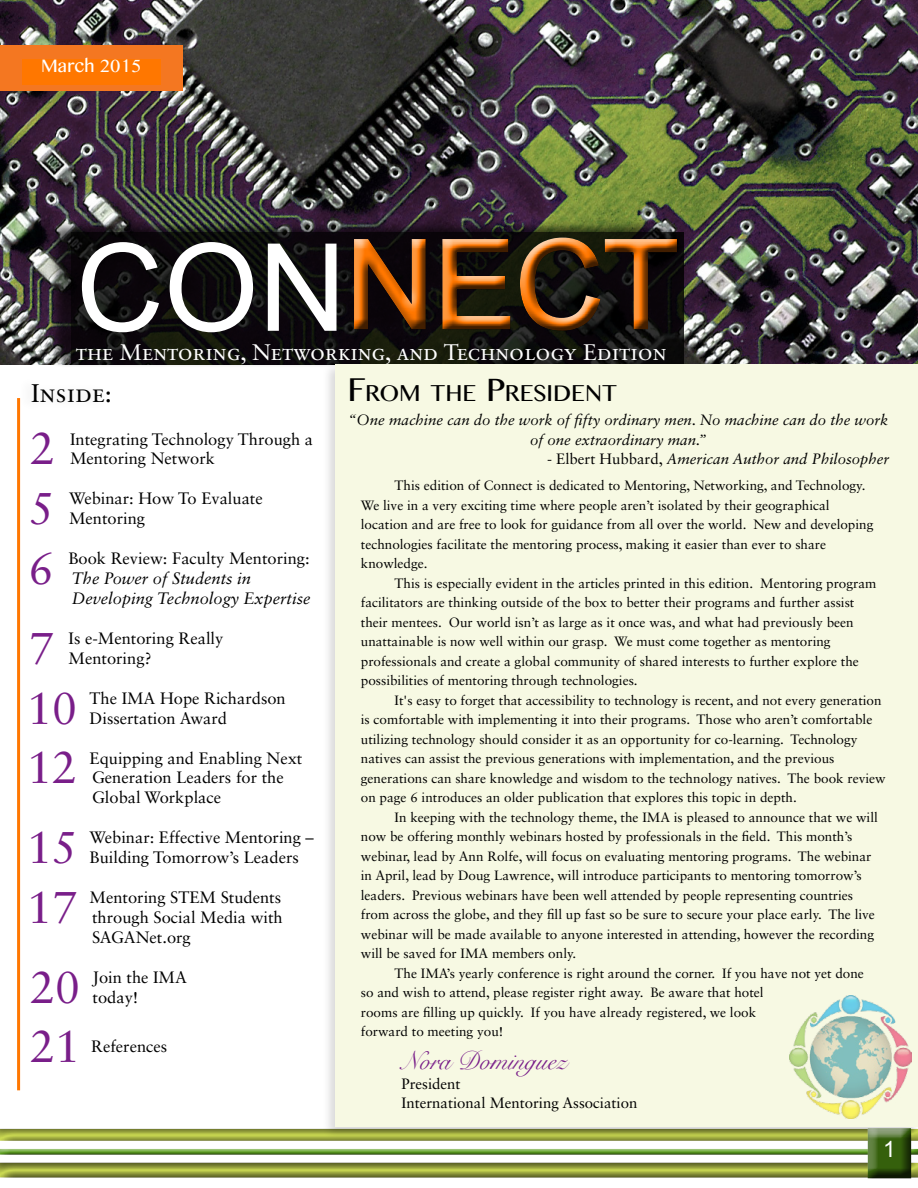
<style>
.page{position:relative;width:918px;height:1188px;background:#fff}
.page>*{position:absolute;margin:0;border:0;box-sizing:border-box;transform-origin:0 0}
.t1{font:121.8px "Arial";color:#f70}
.t2{font:121.8px "Arial";color:#fff}
.t3{font:44.85px "Sabon LT Std";color:#791e89}
.t4{font:25.5px "Snell Roundhand";color:#791e89}
.t5{font:25.5px "Sabon LT Std";color:#000}
.t6{font:23.1px "Malayalam MN";color:#000}
.t7{font:22.5px "Sabon LT Std";color:#fff}
.t8{font:22.5px "Arial";color:#fff}
.t9{font:18px "Malayalam MN";color:#fff}
.t10{font:16.5px/19.8px "Sabon LT Std";color:#000}
.t11{font:italic 16.5px/19.8px "Sabon LT Std";color:#000}
.t12{font:italic 15px/19.5px "Sabon LT Std";color:#000;text-align:center}
.t13{font:15px/19.5px "Sabon LT Std";color:#000}
.t14{font:13.5px/19.5px "Sabon LT Std";color:#000}
.s1{color:#fff}
.s2{font-size:33px}
.s3{font-style:normal}
</style>
<div class="page">
<div style="left:0;top:1161px;width:918px;height:18px;background:#000;opacity:.68"></div>
<div style="left:0;top:1126px;width:918px;height:16px;background:#000;opacity:.68"></div>
<div style="left:0;top:1146px;width:918px;height:9px;background:#000;opacity:.75"></div>
<div style="left:856px;top:1126px;width:60px;height:54px;background:#fff;opacity:.75"></div>
<div style="left:861px;top:1126px;width:57px;height:54px;background:#000;opacity:.75"></div>
<img style="left:0;top:0;width:918px;height:364px">
<div style="left:48px;top:219px;width:630px;height:149px;background:#000;opacity:.75"></div>
<svg style="left:71px;top:232px;width:613px;height:132px;background:#0e0d0d"></svg>
<div style="left:322px;top:361px;width:596px;height:779px;background:#000;opacity:.15"></div>
<div style="left:335px;top:364px;width:582px;height:763px;background:#f7f9e3"></div>
<img style="left:789px;top:996px;width:122px;height:122px">
<div style="left:0;top:45px;width:183px;height:46px;background:#f47721"></div>
<div style="left:22px;top:59px;width:138px;height:26px;background:#f70"></div>
<hr style="left:17px;top:398px;width:3px;height:692px;background:#f70">
<div style="left:343px;top:226px;width:343px;height:111px;background:#fff;opacity:.75"></div>
<div style="left:345px;top:232px;width:343px;height:110px;background:#000;opacity:.75"></div>
<h3 class="t9" style="left:41px;top:54px;width:102px">March 2015</h3>
<h1 class="t2" style="left:76px;top:208px;width:272px">CON</h1>
<h1 class="t1" style="left:346px;top:205px;width:333px">NECT</h1>
<h3 class="t7" style="left:76px;top:339px;width:592px">the Mentoring, Networking, and Technology Edition</h3>
<h3 class="t5" style="left:31px;top:378px;width:82px">Inside:</h3>
<h2 class="t3" style="left:30px;top:422px;width:41px">2<span class="s1">I</span></h2>
<p class="t10" style="left:70px;top:429px;width:245px">Integrating Technology Through a<br>Mentoring Network</p>
<h2 class="t3" style="left:29px;top:482px;width:41px">5<span class="s1">I</span></h2>
<p class="t10" style="left:69px;top:489px;width:195px">Webinar: How To Evaluate<br>Mentoring</p>
<h2 class="t3" style="left:29px;top:542px;width:41px">6<span class="s1">I</span></h2>
<p class="t10" style="left:69px;top:548px;width:243px">Book Review: Faculty Mentoring:</p>
<p class="t11" style="left:72px;top:568px;width:240px">The Power of Students in<br>Developing Technology Expertise</p>
<h2 class="t3" style="left:29px;top:621px;width:41px">7<span class="s1">I</span></h2>
<p class="t10" style="left:69px;top:628px;width:156px">Is e-Mentoring Really<br>Mentoring?</p>
<h2 class="t3" style="left:27px;top:681px;width:51px">10</h2>
<p class="t10" style="left:90px;top:688px;width:198px">The IMA Hope Richardson<br>Dissertation Award</p>
<h2 class="t3" style="left:27px;top:741px;width:51px">12</h2>
<p class="t10" style="left:90px;top:748px;width:214px">Equipping and Enabling Next<br>Generation Leaders for the<br>Global Workplace</p>
<h2 class="t3" style="left:27px;top:821px;width:51px">15</h2>
<p class="t10" style="left:90px;top:827px;width:226px">Webinar: Effective Mentoring –<br>Building Tomorrow’s Leaders</p>
<h2 class="t3" style="left:27px;top:881px;width:51px">17</h2>
<p class="t10" style="left:90px;top:887px;width:195px;text-align:justify">Mentoring STEM Students through Social Media with SAGANet.org</p>
<h2 class="t3" style="left:30px;top:960px;width:51px">20</h2>
<p class="t10" style="left:93px;top:967px;width:96px">Join the IMA today!</p>
<h2 class="t3" style="left:30px;top:1020px;width:51px">21</h2>
<p class="t10" style="left:91px;top:1036px;width:78px">References</p>
<h3 class="t6" style="left:347px;top:377px;width:271px"><span class="s2">F</span>ROM THE <span class="s2">P</span>RESIDENT</h3>
<p class="t12" style="left:348px;top:410px;width:542px">“One machine can do the work of fifty ordinary men. No machine can do the work of one extraordinary man.”</p>
<p class="t12" style="left:547px;top:449px;width:344px"><span class="s3">- Elbert Hubbard,</span> American Author and Philosopher</p>
<p class="t14" style="left:361px;top:476px;width:514px;text-indent:34px">This edition of Connect is dedicated to Mentoring, Networking, and Technology.<br>We live in a very exciting time where people aren’t isolated by their geographical location and are free to look for guidance from all over the world. New and developing technologies facilitate the mentoring process, making it easier than ever to share knowledge.</p>
<p class="t14" style="left:361px;top:573px;width:517px;text-indent:34px">This is especially evident in the articles printed in this edition. Mentoring program facilitators are thinking outside of the box to better their programs and further assist their mentees. Our world isn’t as large as it once was, and what had previously been unattainable is now well within our grasp. We must come together as mentoring professionals and create a global community of shared interests to further explore the possibilities of mentoring through technologies.</p>
<p class="t14" style="left:361px;top:690px;width:526px;text-indent:34px">It's easy to forget that accessibility to technology is recent, and not every generation is comfortable with implementing it into their programs. Those who aren’t comfortable utilizing technology should consider it as an opportunity for co-learning. Technology natives can assist the previous generations with implementation, and the previous generations can share knowledge and wisdom to the technology natives. The book review on page 6 introduces an older publication that explores this topic in depth.</p>
<p class="t14" style="left:361px;top:807px;width:519px;text-indent:34px">In keeping with the technology theme, the IMA is pleased to announce that we will now be offering monthly webinars hosted by professionals in the field. This month’s webinar, lead by Ann Rolfe, will focus on evaluating mentoring programs. The webinar in April, lead by Doug Lawrence, will introduce participants to mentoring tomorrow’s leaders. Previous webinars have been well attended by people representing countries from across the globe, and they fill up fast so be sure to secure your place early. The live webinar will be made available to anyone interested in attending, however the recording will be saved for IMA members only.</p>
<p class="t14" style="left:361px;top:963px;width:505px;text-indent:34px">The IMA’s yearly conference is right around the corner. If you have not yet done so and wish to attend, please register right away. Be aware that hotel<br>rooms are filling up quickly. If you have already registered, we look<br>forward to meeting you!</p>
<h3 class="t4" style="left:401px;top:1047px;width:166px">Nora Dominguez</h3>
<p class="t13" style="left:401px;top:1074px;width:238px">President<br>International Mentoring Association</p>
<h3 class="t8" style="left:883px;top:1135px;width:14px">1</h3>
</div>
